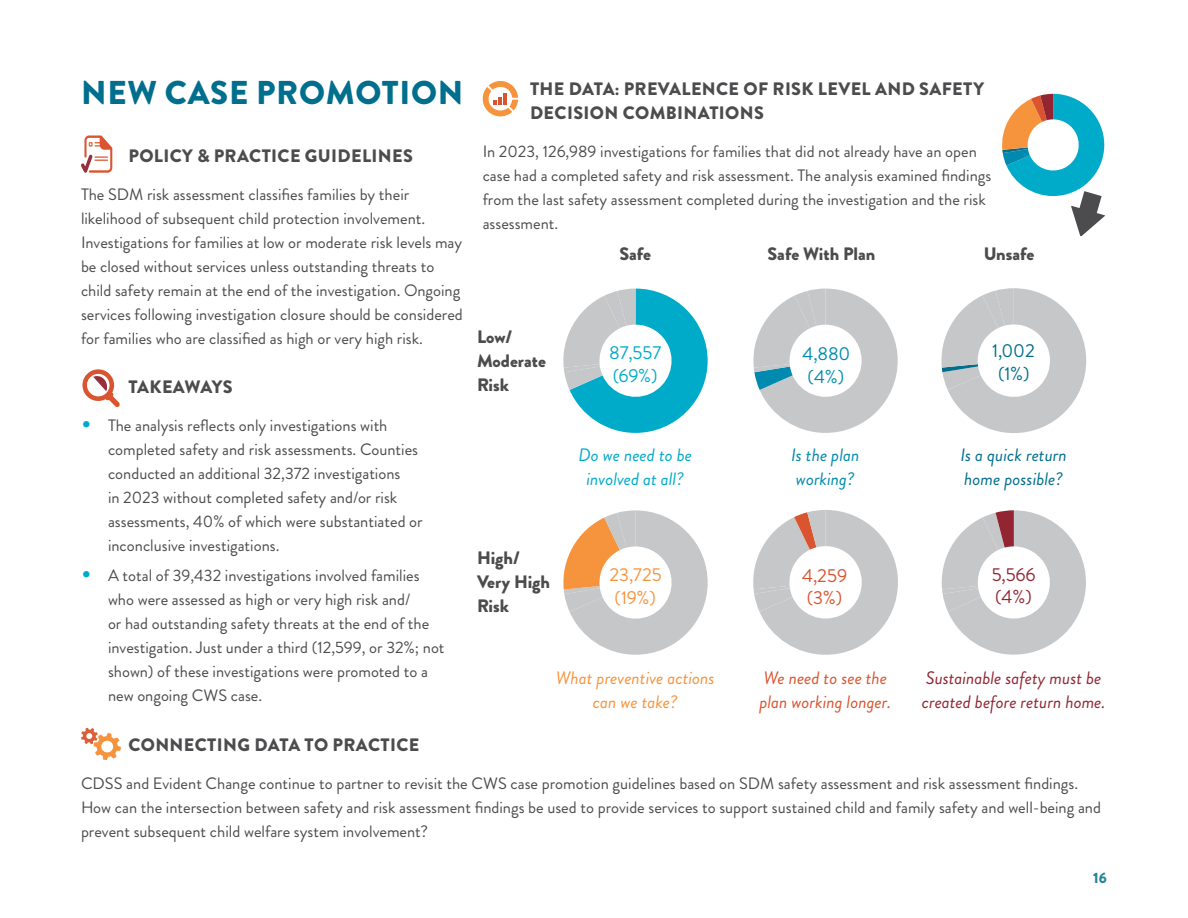
<style>
.page{position:relative;width:1188px;height:918px;background:#fff}
.page>*{position:absolute;margin:0;border:0;box-sizing:border-box;transform-origin:0 0}
.t1{font:900 33px "Brandon Grotesque";letter-spacing:.02em;color:#006e8d}
.t2{font:18.75px/22.8px "Brandon Grotesque";letter-spacing:-.005em;color:#00abca}
.t3{font:18.75px/22.8px "Brandon Grotesque";letter-spacing:.005em;color:#f6943d}
.t4{font:18.75px/22.8px "Brandon Grotesque";color:#008aaf}
.t5{font:18.75px/22.8px "Brandon Grotesque";color:#006e8d;text-align:center}
.t6{font:18.75px/22.8px "Brandon Grotesque";color:#d9542f}
.t7{font:18.75px/22.8px "Brandon Grotesque";color:#932532}
.t8{font:900 18px/24px "Brandon Grotesque";letter-spacing:.02em;color:#4c4c4e}
.t9{font:italic 18px/24px "Brandon Grotesque";color:#932532}
.t10{font:900 18px/24px "Brandon Grotesque";color:#4c4c4e}
.t11{font:italic 18px/24px "Brandon Grotesque";color:#d9542f}
.t12{font:italic 18px/24px "Brandon Grotesque";color:#f6943d;text-align:center}
.t13{font:italic 18px/24px "Brandon Grotesque";color:#006e8d}
.t14{font:italic 18px/24px "Brandon Grotesque";color:#00abca;text-align:center}
.t15{font:italic 18px/24px "Brandon Grotesque";color:#008aaf}
.t16{font:16.5px/24px "Brandon Grotesque";color:#4c4c4e}
.t17{font:900 15px "Brandon Grotesque";color:#26849e}
.s1{font-size:30px;color:#00abca}
</style>
<div class="page">
<svg style="left:482px;top:81px;width:36px;height:35px"></svg>
<svg style="left:82px;top:369px;width:38px;height:38px"></svg>
<svg style="left:81px;top:135px;width:31px;height:38px"></svg>
<svg style="left:563px;top:289px;width:145px;height:144px"></svg>
<svg style="left:753px;top:289px;width:145px;height:144px"></svg>
<svg style="left:941px;top:288px;width:145px;height:145px"></svg>
<svg style="left:563px;top:510px;width:145px;height:145px"></svg>
<svg style="left:753px;top:510px;width:145px;height:145px"></svg>
<svg style="left:941px;top:510px;width:145px;height:145px"></svg>
<svg style="left:1002px;top:94px;width:103px;height:143px"></svg>
<svg style="left:81px;top:728px;width:40px;height:32px"></svg>
<h1 class="t1" style="left:81px;top:69px;width:384px">NEW CASE PROMOTION</h1>
<p class="t8" style="left:128px;top:144px;width:286px">POLICY &amp; PRACTICE GUIDELINES</p>
<p class="t16" style="left:81px;top:182px;width:383px">The SDM risk assessment classifies families by their likelihood of subsequent child protection involvement.<br>Investigations for families at low or moderate risk levels may be closed without services unless outstanding threats to child safety remain at the end of the investigation. Ongoing services following investigation closure should be considered for families who are classified as high or very high risk.</p>
<p class="t8" style="left:128px;top:375px;width:106px">TAKEAWAYS</p>
<p class="t16" style="left:108px;top:413px;width:316px;text-indent:-27px"><span class="s1">•</span> The analysis reflects only investigations with completed safety and risk assessments. Counties conducted an additional 32,372 investigations<br>in 2023 without completed safety and/or risk assessments, 40% of which were substantiated or inconclusive investigations.</p>
<p class="t16" style="left:108px;top:564px;width:338px;text-indent:-27px"><span class="s1">•</span> A total of 39,432 investigations involved families who were assessed as high or very high risk and/<br>or had outstanding safety threats at the end of the investigation. Just under a third (12,599, or 32%; not shown) of these investigations were promoted to a new ongoing CWS case.</p>
<p class="t8" style="left:530px;top:77px;width:455px">THE DATA: PREVALENCE OF RISK LEVEL AND SAFETY<br>DECISION COMBINATIONS</p>
<p class="t16" style="left:483px;top:140px;width:510px">In 2023, 126,989 investigations for families that did not already have an open case had a completed safety and risk assessment. The analysis examined findings from the last safety assessment completed during the investigation and the risk assessment.</p>
<p class="t10" style="left:768px;top:242px;width:109px">Safe With Plan</p>
<p class="t8" style="left:619px;top:242px;width:33px">Safe</p>
<p class="t8" style="left:984px;top:242px;width:52px">Unsafe</p>
<p class="t10" style="left:477px;top:325px;width:70px">Low/<br>Moderate<br>Risk</p>
<p class="t2" style="left:609px;top:342px;width:54px">87,557 (69%)</p>
<p class="t4" style="left:802px;top:343px;width:49px">4,880 (4%)</p>
<p class="t5" style="left:992px;top:339px;width:44px">1,002 (1%)</p>
<p class="t14" style="left:578px;top:443px;width:115px">Do we need to be involved at all?</p>
<p class="t15" style="left:791px;top:443px;width:70px">Is the plan working?</p>
<p class="t13" style="left:960px;top:443px;width:108px">Is a quick return home possible?</p>
<p class="t10" style="left:477px;top:547px;width:75px">High/<br>Very High<br>Risk</p>
<p class="t3" style="left:609px;top:564px;width:54px">23,725 (19%)</p>
<p class="t6" style="left:802px;top:564px;width:47px">4,259 (3%)</p>
<p class="t7" style="left:992px;top:563px;width:45px">5,566 (4%)</p>
<p class="t12" style="left:556px;top:666px;width:160px">What preventive actions can we take?</p>
<p class="t11" style="left:759px;top:666px;width:133px">We need to see the plan working longer.</p>
<p class="t9" style="left:922px;top:666px;width:185px">Sustainable safety must be created before return home.</p>
<p class="t8" style="left:128px;top:733px;width:293px">CONNECTING DATA TO PRACTICE</p>
<p class="t16" style="left:81px;top:772px;width:1022px">CDSS and Evident Change continue to partner to revisit the CWS case promotion guidelines based on SDM safety assessment and risk assessment findings.<br>How can the intersection between safety and risk assessment findings be used to provide services to support sustained child and family safety and well-being and prevent subsequent child welfare system involvement?</p>
<p class="t17" style="left:1093px;top:867px;width:15px">16</p>
</div>
